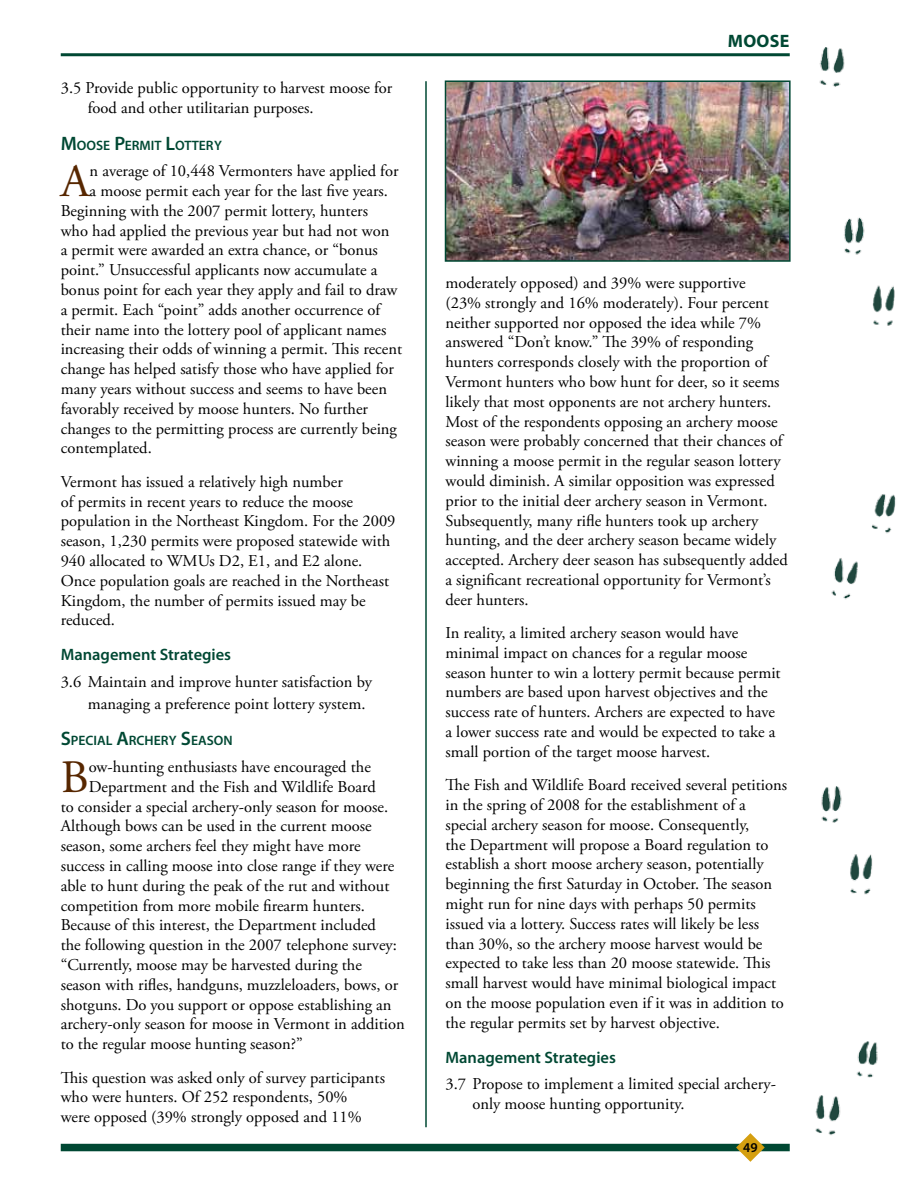
<style>
.page{position:relative;width:918px;height:1188px;background:#fff}
.page>*{position:absolute;margin:0;border:0;box-sizing:border-box;transform-origin:0 0}
.t1{font:46.35px "Adobe Garamond Pro";color:#572700}
.t2{font:700 18px "Myriad Pro";color:#004833}
.t3{font:16.5px/19.8px "Adobe Garamond Pro";color:#000}
.t4{font:600 16.5px "Myriad Pro";color:#004833}
.t5{font:600 13.65px "Myriad Pro";color:#004833}
.t6{font:600 13.5px "Myriad Pro";color:#000}
.s1{font-size:19.5px}
</style>
<div class="page">
<hr style="left:61px;top:53px;width:729px;height:3px;background:#004833">
<hr style="left:425px;top:81px;width:2px;height:1046px;background:#004833">
<div style="left:61px;top:1144px;width:729px;height:7px;background:#004833"></div>
<svg style="left:735px;top:1133px;width:31px;height:29px"></svg>
<img style="left:815px;top:47px;width:81px;height:1088px">
<img style="left:448px;top:83px;width:340px;height:176px">
<div style="left:445px;top:80px;width:346px;height:182px;border:2px solid #004833"></div>
<p class="t3" style="left:88px;top:78px;width:306px;text-indent:-27px">3.5 Provide public opportunity to harvest moose for food and other utilitarian purposes.</p>
<p class="t5" style="left:61px;top:136px;width:163px"><span class="s1">M</span>OOSE <span class="s1">P</span>ERMIT <span class="s1">L</span>OTTERY</p>
<h1 class="t1" style="left:61px;top:154px;width:30px">A</h1>
<p class="t3" style="left:90px;top:162px;width:310px">n average of 10,448 Vermonters have applied for</p>
<p class="t3" style="left:90px;top:181px;width:300px">a moose permit each year for the last five years.</p>
<p class="t3" style="left:61px;top:201px;width:309px">Beginning with the 2007 permit lottery, hunters</p>
<p class="t3" style="left:61px;top:221px;width:330px">who had applied the previous year but had not won</p>
<p class="t3" style="left:61px;top:241px;width:319px">a permit were awarded an extra chance, or “bonus</p>
<p class="t3" style="left:61px;top:261px;width:318px">point.” Unsuccessful applicants now accumulate a</p>
<p class="t3" style="left:61px;top:280px;width:338px">bonus point for each year they apply and fail to draw</p>
<p class="t3" style="left:61px;top:300px;width:321px">a permit. Each “point” adds another occurrence of</p>
<p class="t3" style="left:61px;top:320px;width:327px">their name into the lottery pool of applicant names</p>
<p class="t3" style="left:61px;top:340px;width:343px">increasing their odds of winning a permit. This recent</p>
<p class="t3" style="left:61px;top:360px;width:335px">change has helped satisfy those who have applied for</p>
<p class="t3" style="left:61px;top:379px;width:328px">many years without success and seems to have been</p>
<p class="t3" style="left:61px;top:399px;width:309px">favorably received by moose hunters. No further</p>
<p class="t3" style="left:61px;top:419px;width:338px">changes to the permitting process are currently being</p>
<p class="t3" style="left:61px;top:439px;width:93px">contemplated.</p>
<p class="t3" style="left:61px;top:472px;width:336px">Vermont has issued a relatively high number<br>of permits in recent years to reduce the moose population in the Northeast Kingdom. For the 2009 season, 1,230 permits were proposed statewide with 940 allocated to WMUs D2, E1, and E2 alone.<br>Once population goals are reached in the Northeast Kingdom, the number of permits issued may be reduced.</p>
<p class="t4" style="left:61px;top:644px;width:172px">Management Strategies</p>
<p class="t3" style="left:88px;top:672px;width:286px;line-height:21.6px;text-indent:-27px">3.6 Maintain and improve hunter satisfaction by managing a preference point lottery system.</p>
<p class="t5" style="left:61px;top:732px;width:173px"><span class="s1">S</span>PECIAL <span class="s1">A</span>RCHERY <span class="s1">S</span>EASON</p>
<h1 class="t1" style="left:61px;top:749px;width:30px">B</h1>
<p class="t3" style="left:89px;top:757px;width:284px">ow-hunting enthusiasts have encouraged the</p>
<p class="t3" style="left:89px;top:777px;width:289px">Department and the Fish and Wildlife Board</p>
<p class="t3" style="left:61px;top:797px;width:329px">to consider a special archery-only season for moose.</p>
<p class="t3" style="left:61px;top:817px;width:312px">Although bows can be used in the current moose</p>
<p class="t3" style="left:61px;top:837px;width:301px">season, some archers feel they might have more</p>
<p class="t3" style="left:61px;top:856px;width:335px">success in calling moose into close range if they were</p>
<p class="t3" style="left:61px;top:876px;width:330px">able to hunt during the peak of the rut and without</p>
<p class="t3" style="left:61px;top:896px;width:306px">competition from more mobile firearm hunters.</p>
<p class="t3" style="left:61px;top:916px;width:317px">Because of this interest, the Department included</p>
<p class="t3" style="left:61px;top:936px;width:338px">the following question in the 2007 telephone survey:</p>
<p class="t3" style="left:61px;top:955px;width:303px">“Currently, moose may be harvested during the</p>
<p class="t3" style="left:61px;top:975px;width:339px">season with rifles, handguns, muzzleloaders, bows, or</p>
<p class="t3" style="left:61px;top:995px;width:332px">shotguns. Do you support or oppose establishing an</p>
<p class="t3" style="left:61px;top:1015px;width:346px">archery-only season for moose in Vermont in addition</p>
<p class="t3" style="left:61px;top:1035px;width:244px">to the regular moose hunting season?”</p>
<p class="t3" style="left:61px;top:1068px;width:326px">This question was asked only of survey participants who were hunters. Of 252 respondents, 50%<br>were opposed (39% strongly opposed and 11%</p>
<p class="t2" style="left:728px;top:29px;width:63px">MOOSE</p>
<p class="t3" style="left:445px;top:273px;width:344px">moderately opposed) and 39% were supportive<br>(23% strongly and 16% moderately). Four percent neither supported nor opposed the idea while 7% answered “Don’t know.” The 39% of responding hunters corresponds closely with the proportion of Vermont hunters who bow hunt for deer, so it seems likely that most opponents are not archery hunters.<br>Most of the respondents opposing an archery moose season were probably concerned that their chances of winning a moose permit in the regular season lottery would diminish. A similar opposition was expressed prior to the initial deer archery season in Vermont.<br>Subsequently, many rifle hunters took up archery hunting, and the deer archery season became widely accepted. Archery deer season has subsequently added a significant recreational opportunity for Vermont’s deer hunters.</p>
<p class="t3" style="left:445px;top:624px;width:337px">In reality, a limited archery season would have minimal impact on chances for a regular moose season hunter to win a lottery permit because permit numbers are based upon harvest objectives and the success rate of hunters. Archers are expected to have a lower success rate and would be expected to take a small portion of the target moose harvest.</p>
<p class="t3" style="left:445px;top:776px;width:343px">The Fish and Wildlife Board received several petitions in the spring of 2008 for the establishment of a special archery season for moose. Consequently,<br>the Department will propose a Board regulation to establish a short moose archery season, potentially beginning the first Saturday in October. The season might run for nine days with perhaps 50 permits issued via a lottery. Success rates will likely be less than 30%, so the archery moose harvest would be expected to take less than 20 moose statewide. This small harvest would have minimal biological impact on the moose population even if it was in addition to the regular permits set by harvest objective.</p>
<p class="t4" style="left:445px;top:1047px;width:172px">Management Strategies</p>
<p class="t3" style="left:472px;top:1075px;width:305px;text-indent:-27px">3.7 Propose to implement a limited special archery&shy;only moose hunting opportunity.</p>
<p class="t6" style="left:743px;top:1139px;width:16px">49</p>
</div>
